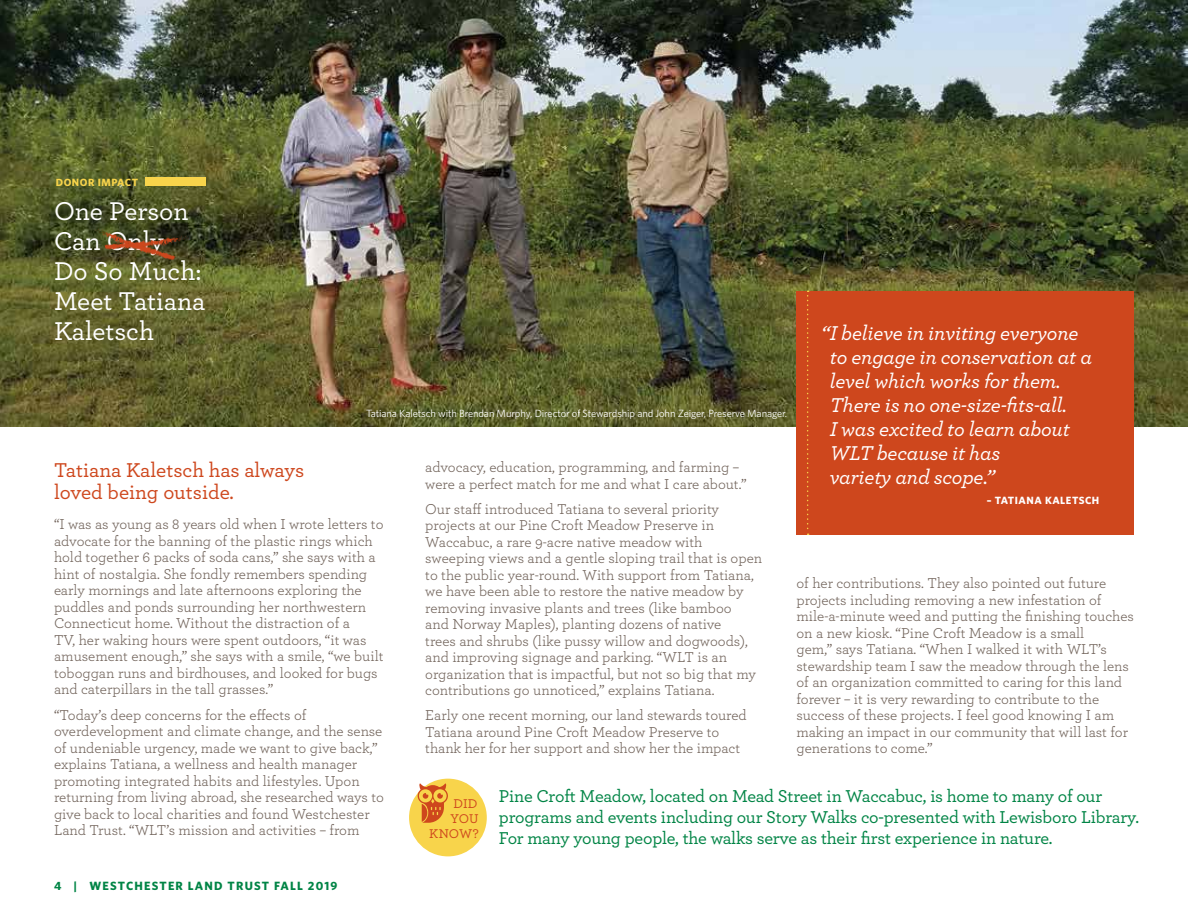
<style>
.page{position:relative;width:1188px;height:918px;background:#fff}
.page>*{position:absolute;margin:0;border:0;box-sizing:border-box;transform-origin:0 0}
.t1{font:500 27px/30px "Archer";color:#fff}
.t2{font:italic 500 21px/24px "Archer";letter-spacing:-.01em;color:#fff}
.t3{font:500 21px/22.5px "Archer";color:#ce471d}
.t4{font:500 18px/21px "Archer";letter-spacing:-.01em;color:#008445}
.t5{font:15px/16.5px "Archer";color:#706259}
.t6{font:500 13.35px/14.7px "Archer";color:#ce471d;text-align:right}
.t7{font:700 12px "Whitney";letter-spacing:.1em;color:#008445}
.t8{font:10.5px "Whitney";letter-spacing:-.01em;color:#fff}
.t9{font:700 10.5px "Whitney";letter-spacing:.05em;color:#fff}
.t10{font:700 10.5px "Whitney";letter-spacing:.05em;color:#f8d44b}
</style>
<div class="page">
<img style="left:0;top:0;width:1188px;height:427px">
<div style="left:145px;top:178px;width:60px;height:8px;background:#f8d44b"></div>
<div style="left:796px;top:291px;width:338px;height:244px;background:#ce471d"></div>
<div style="left:409px;top:779px;width:78px;height:77px;background:#f8d44b;border-radius:50%"></div>
<svg style="left:418px;top:784px;width:30px;height:39px"></svg>
<svg style="left:807px;top:291px;width:2px;height:244px"></svg>
<img style="left:92px;top:209px;width:103px;height:67px">
<img style="left:87px;top:213px;width:100px;height:63px">
<p class="t10" style="left:56px;top:175px;width:84px">DONOR IMPACT</p>
<h1 class="t1" style="left:54px;top:194px;width:153px">One Person<br>Can Only<br>Do So Much:<br>Meet Tatiana<br>Kaletsch</h1>
<h2 class="t2" style="left:830px;top:320px;width:264px;text-indent:-9px">“I believe in inviting everyone to engage in conservation at a level which works for them.<br>There is no one-size-fits-all.<br>I was excited to learn about<br>WLT because it has<br>variety and scope.”</h2>
<p class="t9" style="left:987px;top:493px;width:114px">– TATIANA KALETSCH</p>
<p class="t8" style="left:366px;top:406px;width:423px">Tatiana Kaletsch with Brendan Murphy, Director of Stewardship and John Zeiger, Preserve Manager.</p>
<p class="t5" style="left:425px;top:458px;width:323px">advocacy, education, programming, and farming – were a perfect match for me and what I care about.”</p>
<p class="t5" style="left:425px;top:500px;width:339px">Our staff introduced Tatiana to several priority projects at our Pine Croft Meadow Preserve in Waccabuc, a rare 9-acre native meadow with sweeping views and a gentle sloping trail that is open to the public year-round. With support from Tatiana, we have been able to restore the native meadow by removing invasive plants and trees (like bamboo<br>and Norway Maples), planting dozens of native<br>trees and shrubs (like pussy willow and dogwoods), and improving signage and parking. “WLT is an organization that is impactful, but not so big that my contributions go unnoticed,” explains Tatiana.</p>
<p class="t5" style="left:425px;top:706px;width:323px">Early one recent morning, our land stewards toured<br>Tatiana around Pine Croft Meadow Preserve to thank her for her support and show her the impact</p>
<h2 class="t3" style="left:54px;top:458px;width:252px">Tatiana Kaletsch has always loved being outside.</h2>
<p class="t5" style="left:54px;top:515px;width:331px">“I was as young as 8 years old when I wrote letters to advocate for the banning of the plastic rings which hold together 6 packs of soda cans,” she says with a hint of nostalgia. She fondly remembers spending early mornings and late afternoons exploring the puddles and ponds surrounding her northwestern Connecticut home. Without the distraction of a<br>TV, her waking hours were spent outdoors, “it was amusement enough,” she says with a smile, “we built toboggan runs and birdhouses, and looked for bugs and caterpillars in the tall grasses.”</p>
<p class="t5" style="left:54px;top:706px;width:332px">“Today’s deep concerns for the effects of overdevelopment and climate change, and the sense of undeniable urgency, made we want to give back,” explains Tatiana, a wellness and health manager promoting integrated habits and lifestyles. Upon returning from living abroad, she researched ways to give back to local charities and found Westchester Land Trust. “WLT’s mission and activities – from</p>
<p class="t5" style="left:796px;top:574px;width:339px">of her contributions. They also pointed out future projects including removing a new infestation of mile-a-minute weed and putting the finishing touches on a new kiosk. “Pine Croft Meadow is a small<br>gem,” says Tatiana. “When I walked it with WLT’s stewardship team I saw the meadow through the lens of an organization committed to caring for this land forever – it is very rewarding to contribute to the success of these projects. I feel good knowing I am making an impact in our community that will last for generations to come.”</p>
<p class="t4" style="left:499px;top:784px;width:642px">Pine Croft Meadow, located on Mead Street in Waccabuc, is home to many of our programs and events including our Story Walks co-presented with Lewisboro Library.<br>For many young people, the walks serve as their first experience in nature.</p>
<p class="t6" style="left:429px;top:796px;width:51px">DID<br>YOU<br>KNOW?</p>
<p class="t7" style="left:54px;top:878px;width:285px">4 | WESTCHESTER LAND TRUST FALL 2019</p>
</div>
